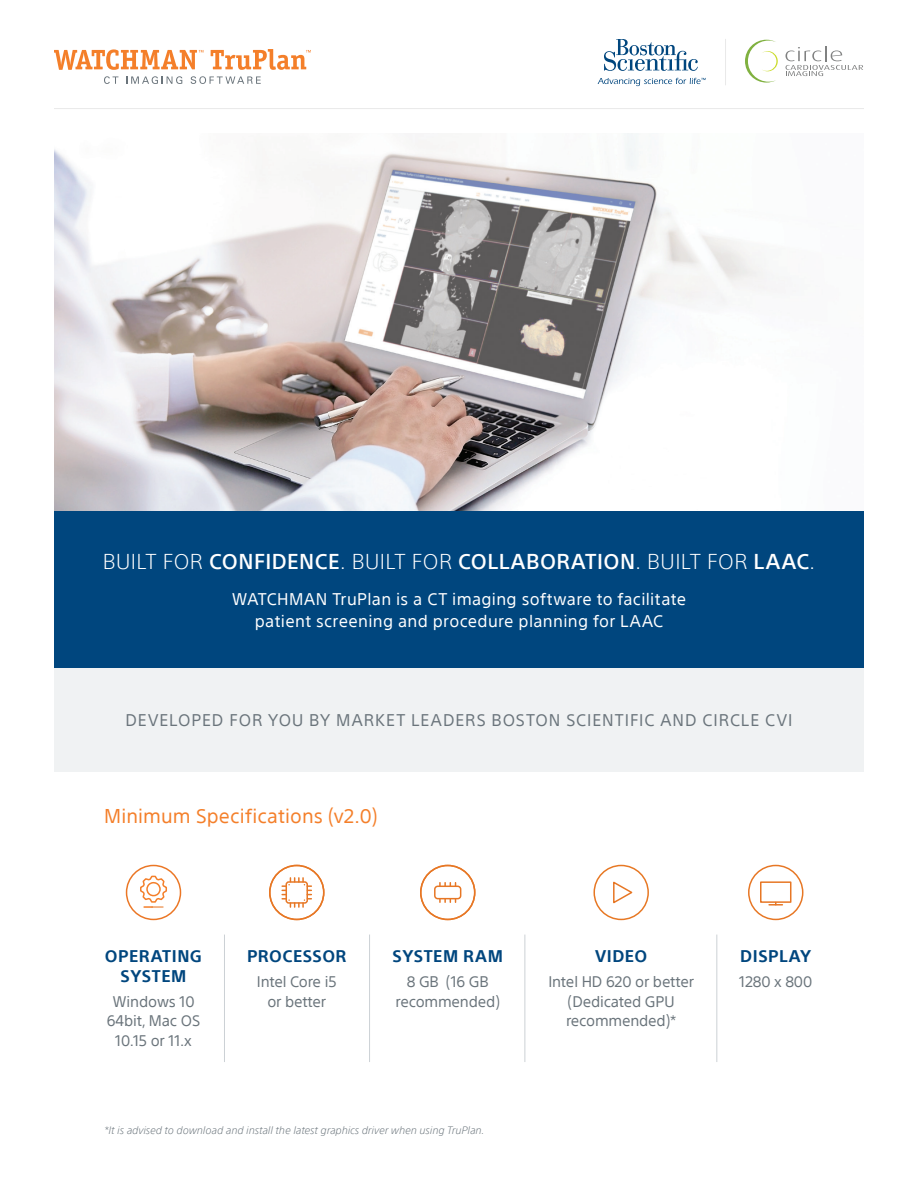
<style>
.page{position:relative;width:918px;height:1188px;background:#fff}
.page>*{position:absolute;margin:0;border:0;box-sizing:border-box;transform-origin:0 0}
.t1{font:300 21px "SST";letter-spacing:.02em;color:#fff}
.t2{font:19.5px "SST";letter-spacing:.005em;color:#f47f2a}
.t3{font:16.5px/22.5px "SST";letter-spacing:.02em;color:#fff;text-align:center}
.t4{font:16.5px "SST";letter-spacing:.06em;color:#6a747b}
.body_copy{font:700 16.5px/19.5px "SST";letter-spacing:.03em;color:#00467e;text-align:center}
.body_copy-2{font:15px/19.5px "SST";letter-spacing:-.01em;color:#6a747b;text-align:center}
.t5{font:italic 300 10.5px "SST";color:#6a747b}
.s1{font-weight:500}
</style>
<div class="page">
<div style="left:54px;top:668px;width:810px;height:104px;background:#f0f2f3"></div>
<img style="left:54px;top:134px;width:810px;height:378px">
<svg style="left:211px;top:49px;width:100px;height:21px"></svg>
<svg style="left:54px;top:49px;width:149px;height:21px"></svg>
<svg style="left:104px;top:76px;width:14px;height:8px"></svg>
<svg style="left:126px;top:76px;width:56px;height:8px"></svg>
<svg style="left:191px;top:76px;width:70px;height:8px"></svg>
<hr style="left:54px;top:108px;width:810px;height:1px;background:#e9e9e9">
<svg style="left:604px;top:39px;width:94px;height:32px"></svg>
<svg style="left:598px;top:78px;width:108px;height:8px"></svg>
<div style="left:54px;top:512px;width:810px;height:156px;background:#00467e"></div>
<hr style="left:725px;top:39px;width:1px;height:46px;background:#e9e9e9">
<svg style="left:745px;top:40px;width:33px;height:43px"></svg>
<svg style="left:786px;top:46px;width:77px;height:30px"></svg>
<hr style="left:224px;top:935px;width:1px;height:127px;background:#ccd1d5">
<hr style="left:369px;top:935px;width:1px;height:127px;background:#ccd1d5">
<hr style="left:525px;top:935px;width:1px;height:127px;background:#ccd1d5">
<div style="left:269px;top:865px;width:55px;height:55px;border:2px solid #e77725;border-radius:50%"></div>
<svg style="left:282px;top:878px;width:29px;height:29px"></svg>
<div style="left:420px;top:865px;width:55px;height:55px;border:2px solid #e77725;border-radius:50%"></div>
<div style="left:434px;top:886px;width:27px;height:13px;border:2px solid #e77725;border-radius:3px"></div>
<svg style="left:439px;top:883px;width:17px;height:3px"></svg>
<svg style="left:439px;top:899px;width:17px;height:3px"></svg>
<div style="left:593px;top:865px;width:56px;height:55px;border:2px solid #e77824;border-radius:50%"></div>
<svg style="left:613px;top:881px;width:20px;height:23px"></svg>
<hr style="left:716px;top:935px;width:1px;height:127px;background:#ccd1d5">
<div style="left:748px;top:865px;width:55px;height:55px;border:2px solid #e77725;border-radius:50%"></div>
<svg style="left:769px;top:903px;width:13px;height:3px"></svg>
<div style="left:760px;top:881px;width:31px;height:22px;border:2px solid #e77725"></div>
<div style="left:126px;top:865px;width:55px;height:55px;border:2px solid #eb7726;border-radius:50%"></div>
<svg style="left:140px;top:875px;width:27px;height:33px"></svg>
<p class="t1" style="left:103px;top:549px;width:714px">BUILT FOR <span class="s1">CONFIDENCE</span>. BUILT FOR <span class="s1">COLLABORATION</span>. BUILT FOR <span class="s1">LAAC</span>.</p>
<p class="t3" style="left:232px;top:587px;width:456px">WATCHMAN TruPlan is a CT imaging software to facilitate patient screening and procedure planning for LAAC</p>
<p class="t4" style="left:125px;top:711px;width:669px">DEVELOPED FOR YOU BY MARKET LEADERS BOSTON SCIENTIFIC AND CIRCLE CVI</p>
<p class="t2" style="left:104px;top:804px;width:275px">Minimum Specifications (v2.0)</p>
<p class="body_copy" style="left:105px;top:947px;width:99px">OPERATING<br>SYSTEM</p>
<p class="body_copy-2" style="left:107px;top:992px;width:95px">Windows 10<br>64bit, Mac OS<br>10.15 or 11.x</p>
<p class="body_copy" style="left:247px;top:947px;width:101px">PROCESSOR</p>
<p class="body_copy-2" style="left:257px;top:972px;width:81px">Intel Core i5 or better</p>
<p class="body_copy" style="left:393px;top:947px;width:112px">SYSTEM RAM</p>
<p class="body_copy-2" style="left:396px;top:972px;width:106px">8 GB (16 GB recommended)</p>
<p class="t5" style="left:104px;top:1124px;width:382px">*It is advised to download and install the latest graphics driver when using TruPlan.</p>
<p class="body_copy" style="left:595px;top:947px;width:54px">VIDEO</p>
<p class="body_copy-2" style="left:548px;top:972px;width:147px">Intel HD 620 or better (Dedicated GPU recommended)*</p>
<p class="body_copy" style="left:740px;top:947px;width:72px">DISPLAY</p>
<p class="body_copy-2" style="left:739px;top:972px;width:74px">1280 x 800</p>
</div>
